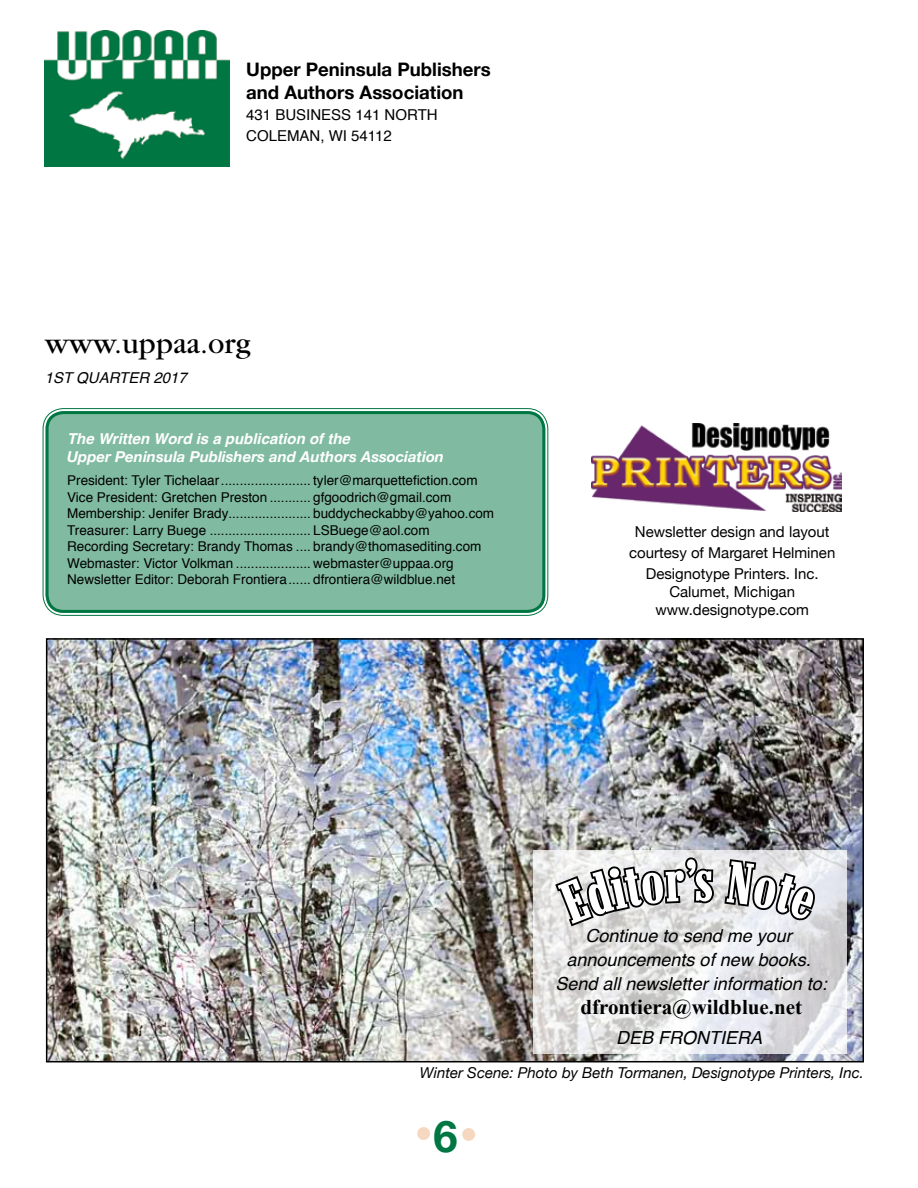
<style>
.page{position:relative;width:918px;height:1188px;background:#fff}
.page>*{position:absolute;margin:0;border:0;box-sizing:border-box;transform-origin:0 0}
.t1{font:700 43.5px "Helvetica Neue";color:#007643}
.t2{font:30px "Garamond";color:#000}
.t3{font:700 21px "Times New Roman";color:#000}
.t4{font:700 18.6px/23.2px "Helvetica Neue";color:#000}
.t5{font:italic 18px/24px "Helvetica";color:#000;text-align:center}
.t6{font:15px/21px "Helvetica Neue";color:#000;text-align:center}
.t7{font:italic 15px "Helvetica Neue";color:#000}
.t8{font:italic 700 15px "Helvetica Neue";color:#fff}
.t9{font:15px/21px "Helvetica";color:#000}
.t10{font:italic 700 15px "Helvetica";color:#fff}
.t11{font:italic 15px "Helvetica";color:#000}
.t12{font:13.5px/16.5px "Helvetica";color:#000}
</style>
<div class="page">
<div style="left:417px;top:1127px;width:13px;height:13px;background:#f5d8bf;border-radius:50%"></div>
<div style="left:462px;top:1128px;width:13px;height:13px;background:#f5d8bf;border-radius:50%"></div>
<div style="left:46px;top:411px;width:499px;height:202px;background:#80bba1;border-radius:18px"></div>
<div style="left:43px;top:408px;width:505px;height:208px;border:1px solid #007643;border-radius:20px"></div>
<div style="left:46px;top:411px;width:499px;height:202px;border:3px solid #007643;border-radius:17px"></div>
<img style="left:591px;top:423px;width:251px;height:89px">
<img style="left:49px;top:641px;width:812px;height:418px">
<div style="left:46px;top:638px;width:818px;height:424px;border:2px solid #000"></div>
<svg style="left:534px;top:850px;width:313px;height:203px"></svg>
<img style="left:45px;top:30px;width:184px;height:136px">
<svg style="left:553px;top:856px;width:163px;height:73px"></svg>
<svg style="left:722px;top:849px;width:95px;height:75px;background:#9d9ea0"></svg>
<h3 class="t4" style="left:246px;top:57px;width:246px">Upper Peninsula Publishers and Authors Association</h3>
<p class="t9" style="left:246px;top:105px;width:193px">431 Business 141 North<br>Coleman, WI 54112</p>
<h2 class="t2" style="left:45px;top:328px;width:208px">www.uppaa.org</h2>
<p class="t11" style="left:45px;top:366px;width:144px">1st quarter 2017</p>
<p class="t10" style="left:67px;top:426px;width:284px">The Written Word is a publication of the</p>
<p class="t8" style="left:67px;top:445px;width:378px">Upper Peninsula Publishers and Authors Association</p>
<p class="t12" style="left:67px;top:473px;width:429px">President: Tyler Tichelaar........................ tyler@marquettefiction.com Vice President: Gretchen Preston ........... gfgoodrich@gmail.com Membership: Jenifer Brady...................... buddycheckabby@yahoo.com Treasurer: Larry Buege ........................... LSBuege@aol.com Recording Secretary: Brandy Thomas .... brandy@thomasediting.com Webmaster: Victor Volkman .................... webmaster@uppaa.org Newsletter Editor: Deborah Frontiera...... dfrontiera@wildblue.net</p>
<p class="t6" style="left:629px;top:520px;width:208px">Newsletter design and layout courtesy of Margaret Helminen<br>Designotype Printers. Inc.</p>
<p class="t6" style="left:655px;top:581px;width:155px;line-height:18px">Calumet, Michigan www.designotype.com</p>
<h3 class="t5" style="left:556px;top:924px;width:273px">Continue to send me your announcements of new books.<br>Send all newsletter information to:</h3>
<h3 class="t3" style="left:581px;top:992px;width:223px">dfrontiera@wildblue.net</h3>
<h3 class="t5" style="left:616px;top:1026px;width:148px">deb fron tiera</h3>
<p class="t7" style="left:420px;top:1060px;width:446px">Winter Scene: Photo by Beth Tormanen, Designotype Printers, Inc.</p>
<h1 class="t1" style="left:434px;top:1097px;width:26px">6</h1>
</div>
